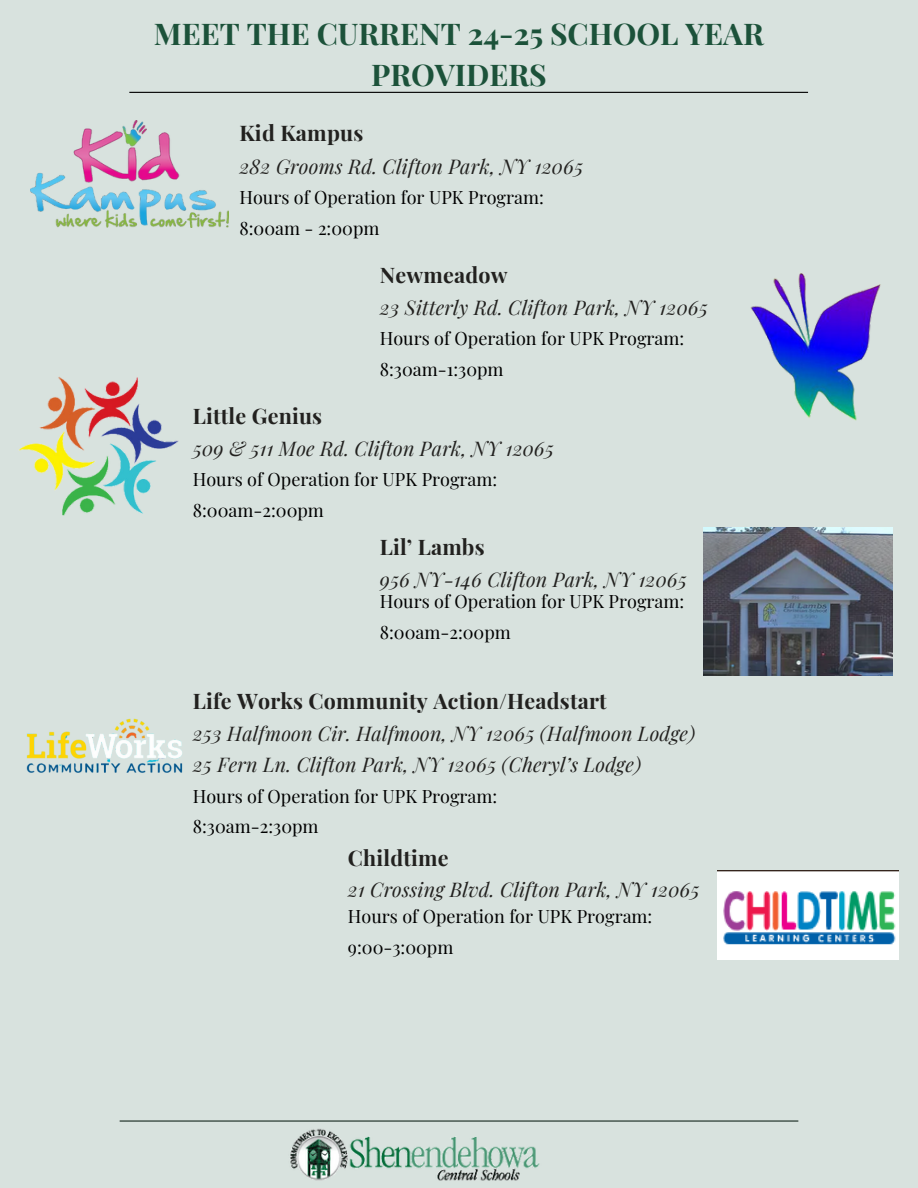
<style>
.page{position:relative;width:918px;height:1188px;background:#d8e2de}
.page>*{position:absolute;margin:0;border:0;box-sizing:border-box;transform-origin:0 0}
.t1{font:700 30px/41.7px "Playfair Display";color:#1c523a;text-align:center}
.t2{font:700 21.6px "Playfair Display";letter-spacing:.01em;color:#22211f}
.t3{font:700 21.45px "Playfair Display";letter-spacing:.01em;color:#22211f}
.t4{font:italic 19.95px "Playfair Display";letter-spacing:.01em;color:#22211f}
.t5{font:italic 19.8px "Playfair Display";letter-spacing:.01em;color:#22211f}
.t6{font:18px/30.3px "Playfair Display";color:#000}
</style>
<div class="page">
<hr style="left:129px;top:92px;width:679px;height:1px;background:#000">
<img style="left:31px;top:121px;width:198px;height:107px">
<img style="left:750px;top:273px;width:131px;height:148px">
<img style="left:19px;top:377px;width:160px;height:139px">
<img style="left:290px;top:1129px;width:250px;height:52px">
<hr style="left:120px;top:1120px;width:678px;height:2px;background:#16281f">
<img style="left:26px;top:718px;width:157px;height:55px">
<img style="left:704px;top:528px;width:189px;height:147px">
<img style="left:718px;top:871px;width:181px;height:89px">
<p class="t1" style="left:154px;top:11px;width:612px">MEET THE CURRENT 24-25 SCHOOL YEAR<br>PROVIDERS</p>
<p class="t2" style="left:239px;top:118px;width:126px">Kid Kampus</p>
<h2 class="t4" style="left:239px;top:152px;width:345px">282 Grooms Rd. Clifton Park, NY 12065</h2>
<p class="t6" style="left:239px;top:182px;width:306px">Hours of Operation for UPK Program:<br>8:00am - 2:00pm</p>
<h1 class="t3" style="left:380px;top:260px;width:129px">Newmeadow</h1>
<p class="t5" style="left:380px;top:293px;width:329px">23 Sitterly Rd. Clifton Park, NY 12065</p>
<p class="t6" style="left:380px;top:323px;width:306px">Hours of Operation for UPK Program:<br>8:30am-1:30pm</p>
<p class="t3" style="left:193px;top:401px;width:131px">Little Genius</p>
<p class="t5" style="left:193px;top:434px;width:363px">509 &amp; 511 Moe Rd. Clifton Park, NY 12065</p>
<h2 class="t6" style="left:193px;top:464px;width:306px">Hours of Operation for UPK Program:<br>8:00am-2:00pm</h2>
<p class="t3" style="left:380px;top:532px;width:106px">Lil’ Lambs</p>
<p class="t5" style="left:380px;top:565px;width:309px">956 NY-146 Clifton Park, NY 12065</p>
<p class="t6" style="left:380px;top:586px;width:306px">Hours of Operation for UPK Program:<br>8:00am-2:00pm</p>
<p class="t3" style="left:193px;top:686px;width:416px">Life Works Community Action/Headstart</p>
<h2 class="t5" style="left:193px;top:719px;width:504px">253 Halfmoon Cir. Halfmoon, NY 12065 (Halfmoon Lodge)</h2>
<p class="t5" style="left:193px;top:750px;width:450px">25 Fern Ln. Clifton Park, NY 12065 (Cheryl’s Lodge)</p>
<p class="t6" style="left:193px;top:780px;width:306px">Hours of Operation for UPK Program:<br>8:30am-2:30pm</p>
<h2 class="t3" style="left:348px;top:842px;width:102px">Childtime</h2>
<p class="t5" style="left:348px;top:876px;width:353px">21 Crossing Blvd. Clifton Park, NY 12065</p>
<h2 class="t6" style="left:348px;top:901px;width:306px">Hours of Operation for UPK Program:</h2>
<p class="t6" style="left:348px;top:931px;width:107px">9:00-3:00pm</p>
</div>
